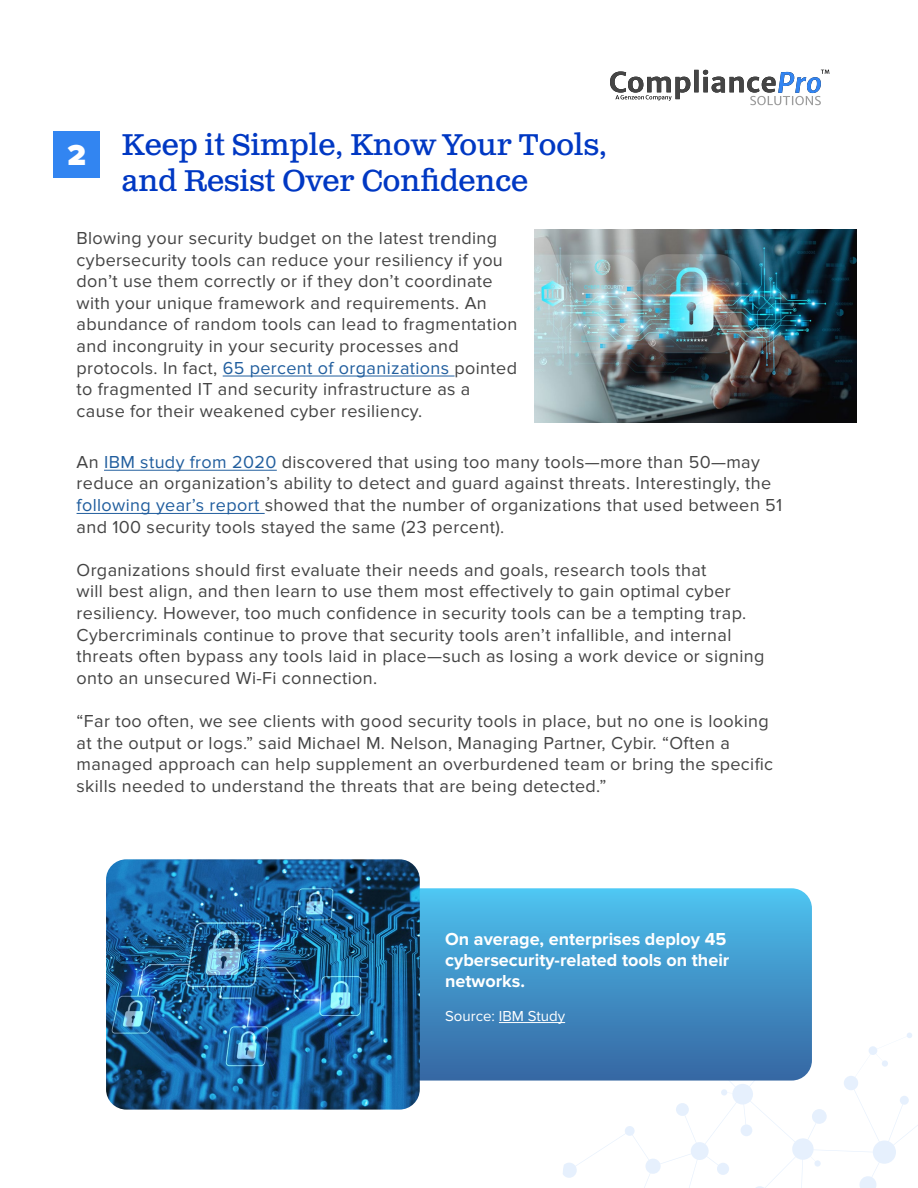
<style>
.page{position:relative;width:918px;height:1188px;background:#fff}
.page>*{position:absolute;margin:0;border:0;box-sizing:border-box;transform-origin:0 0}
.t1{font:30px/36px "Clarendon Text Pro";color:#0038c3}
.t2{font:900 30px "Proxima Nova";color:#fff}
.t3{font:18px/21.6px "Proxima Nova";letter-spacing:.02em;color:#444}
.t4{font:700 18px/21px "Proxima Nova";color:#fff}
.t5{font:15px "Proxima Nova";color:#fff}
.s1{color:#215e9e}
</style>
<div class="page">
<svg style="left:610px;top:70px;width:219px;height:35px"></svg>
<svg style="left:563px;top:1032px;width:355px;height:146px"></svg>
<img style="left:535px;top:230px;width:321px;height:192px">
<hr style="left:223px;top:376px;width:232px;height:1px;background:#215e9e">
<hr style="left:104px;top:470px;width:173px;height:1px;background:#215e9e">
<hr style="left:77px;top:513px;width:188px;height:1px;background:#215e9e">
<svg style="left:420px;top:888px;width:392px;height:193px;background:#4294c8"></svg>
<img style="left:106px;top:859px;width:314px;height:251px">
<hr style="left:499px;top:1022px;width:66px;height:1px;background:#fff">
<div style="left:54px;top:132px;width:46px;height:46px;background:#3285f1"></div>
<h1 class="t2" style="left:67px;top:133px;width:20px">2</h1>
<h1 class="t1" style="left:122px;top:128px;width:487px">Keep it Simple, Know Your Tools, and Resist Over Confidence</h1>
<p class="t3" style="left:77px;top:228px;width:442px">Blowing your security budget on the latest trending cybersecurity tools can reduce your resiliency if you don’t use them correctly or if they don’t coordinate with your unique framework and requirements. An abundance of random tools can lead to fragmentation and incongruity in your security processes and protocols. In fact, <span class="s1">65 percent of organizations</span> pointed to fragmented IT and security infrastructure as a cause for their weakened cyber resiliency.</p>
<p class="t3" style="left:77px;top:451px;width:707px">An <span class="s1">IBM study from 2020</span> discovered that using too many tools—more than 50—may reduce an organization’s ability to detect and guard against threats. Interestingly, the <span class="s1">following year’s report</span> showed that the number of organizations that used between 51 and 100 security tools stayed the same (23 percent).</p>
<p class="t3" style="left:77px;top:559px;width:689px">Organizations should first evaluate their needs and goals, research tools that<br>will best align, and then learn to use them most effectively to gain optimal cyber resiliency. However, too much confidence in security tools can be a tempting trap.<br>Cybercriminals continue to prove that security tools aren’t infallible, and internal threats often bypass any tools laid in place—such as losing a work device or signing onto an unsecured Wi-Fi connection.</p>
<p class="t3" style="left:77px;top:711px;width:698px">“Far too often, we see clients with good security tools in place, but no one is looking at the output or logs.” said Michael M. Nelson, Managing Partner, Cybir. “Often a managed approach can help supplement an overburdened team or bring the specific skills needed to understand the threats that are being detected.”</p>
<p class="t4" style="left:445px;top:929px;width:286px">On average, enterprises deploy 45 cybersecurity-related tools on their networks.</p>
<p class="t5" style="left:445px;top:1007px;width:121px">Source: IBM Study</p>
</div>
